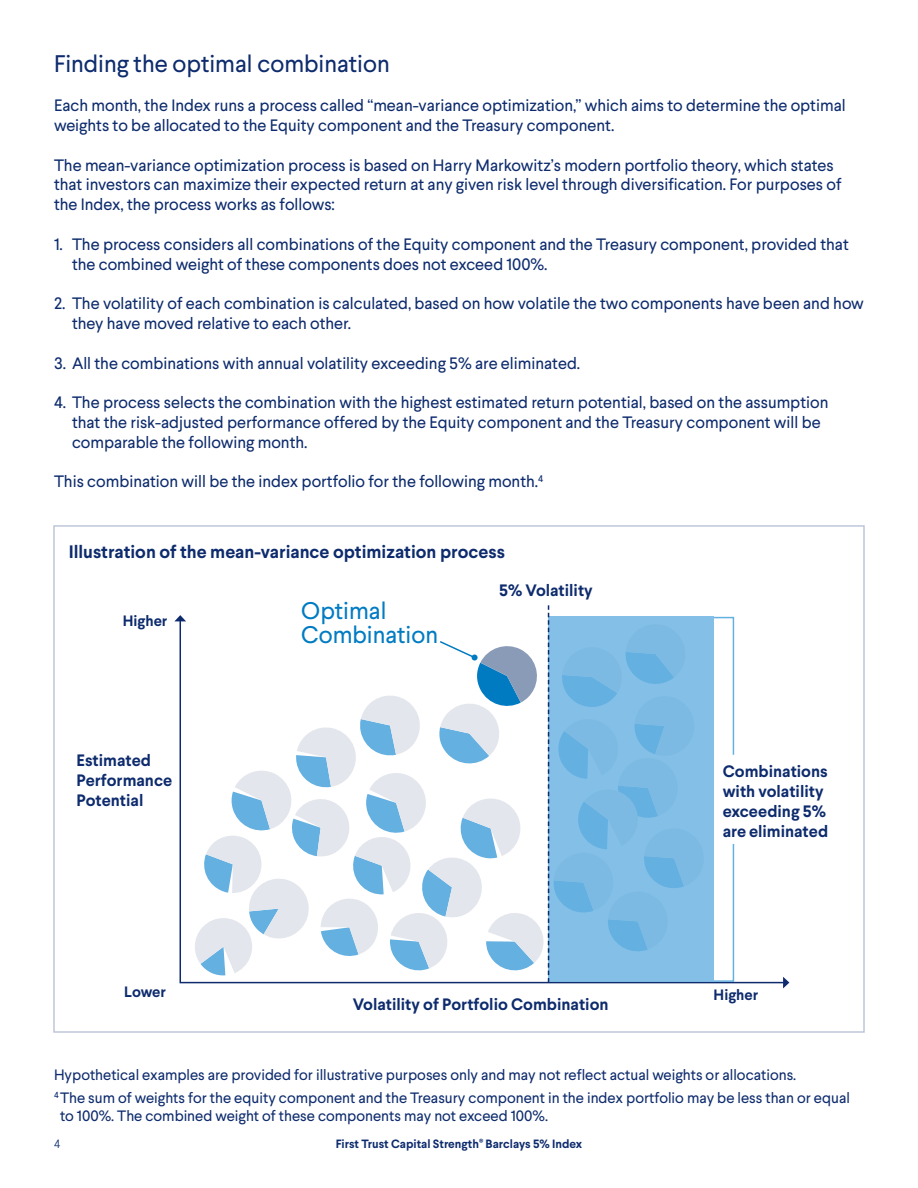
<style>
.page{position:relative;width:918px;height:1188px;background:#fff}
.page>*{position:absolute;margin:0;border:0;box-sizing:border-box;transform-origin:0 0}
.t1{font:24px "Larsseit";color:#0d2b6d}
.t2{font:24px/24px "Larsseit";color:#007bc2}
.t3{font:700 18px "Larsseit";color:#0d2b6d}
.t4{font:16.5px/19.8px "Larsseit";color:#0d2b6d}
.t5{font:700 16.5px/19.8px "Larsseit";color:#0d2b6d}
.ParaStyle01-Leading{font:15px/18px "Larsseit";color:#0d2b6d}
.t6{font:700 15px "Larsseit";color:#0d2b6d}
.t7{font:700 12px "Larsseit";color:#0d2b6d}
.t8{font:300 12px "Larsseit";color:#0d2b6d}
</style>
<div class="page">
<svg style="left:783px;top:977px;width:6px;height:11px"></svg>
<div style="left:549px;top:616px;width:165px;height:366px;background:#83bfe7"></div>
<svg style="left:174px;top:605px;width:531px;height:378px"></svg>
<svg style="left:714px;top:616px;width:21px;height:139px"></svg>
<svg style="left:712px;top:844px;width:23px;height:139px"></svg>
<p class="t1" style="left:54px;top:48px;width:337px">Finding the optimal combination</p>
<p class="t4" style="left:54px;top:95px;width:793px">Each month, the Index runs a process called “mean-variance optimization,” which aims to determine the optimal weights to be allocated to the Equity component and the Treasury component.</p>
<p class="t4" style="left:54px;top:155px;width:789px">The mean-variance optimization process is based on Harry Markowitz’s modern portfolio theory, which states that investors can maximize their expected return at any given risk level through diversification. For purposes of the Index, the process works as follows:</p>
<p class="t4" style="left:72px;top:234px;width:778px;text-indent:-18px">1. The process considers all combinations of the Equity component and the Treasury component, provided that the combined weight of these components does not exceed 100%.</p>
<p class="t4" style="left:72px;top:293px;width:793px;text-indent:-18px">2. The volatility of each combination is calculated, based on how volatile the two components have been and how they have moved relative to each other.</p>
<p class="t4" style="left:54px;top:353px;width:528px">3. All the combinations with annual volatility exceeding 5% are eliminated.</p>
<p class="t4" style="left:72px;top:392px;width:758px;text-indent:-18px">4. The process selects the combination with the highest estimated return potential, based on the assumption that the risk-adjusted performance offered by the Equity component and the Treasury component will be comparable the following month.</p>
<p class="t4" style="left:54px;top:471px;width:491px">This combination will be the index portfolio for the following month.<sup>4</sup></p>
<p class="t3" style="left:69px;top:540px;width:438px">Illustration of the mean-variance optimization process</p>
<p class="t6" style="left:123px;top:611px;width:46px">Higher</p>
<p class="t5" style="left:76px;top:750px;width:97px">Estimated<br>Performance<br>Potential</p>
<p class="t2" style="left:301px;top:599px;width:138px">Optimal<br>Combination</p>
<p class="t5" style="left:499px;top:580px;width:95px">5% Volatility</p>
<p class="t5" style="left:723px;top:761px;width:107px">Combinations with volatility exceeding 5% are eliminated</p>
<p class="t6" style="left:124px;top:982px;width:43px">Lower</p>
<p class="t6" style="left:714px;top:985px;width:46px">Higher</p>
<p class="t5" style="left:353px;top:995px;width:257px">Volatility of Portfolio Combination</p>
<p class="ParaStyle01-Leading" style="left:54px;top:1066px;width:744px">Hypothetical examples are provided for illustrative purposes only and may not reflect actual weights or allocations.</p>
<p class="ParaStyle01-Leading" style="left:60px;top:1088px;width:792px;text-indent:-6px"><sup>4</sup>The sum of weights for the equity component and the Treasury component in the index portfolio may be less than or equal to 100%. The combined weight of these components may not exceed 100%.</p>
<p class="t8" style="left:54px;top:1136px;width:8px">4</p>
<p class="t7" style="left:336px;top:1135px;width:248px">First Trust Capital Strength<sup>®</sup> Barclays 5% Index</p>
</div>
